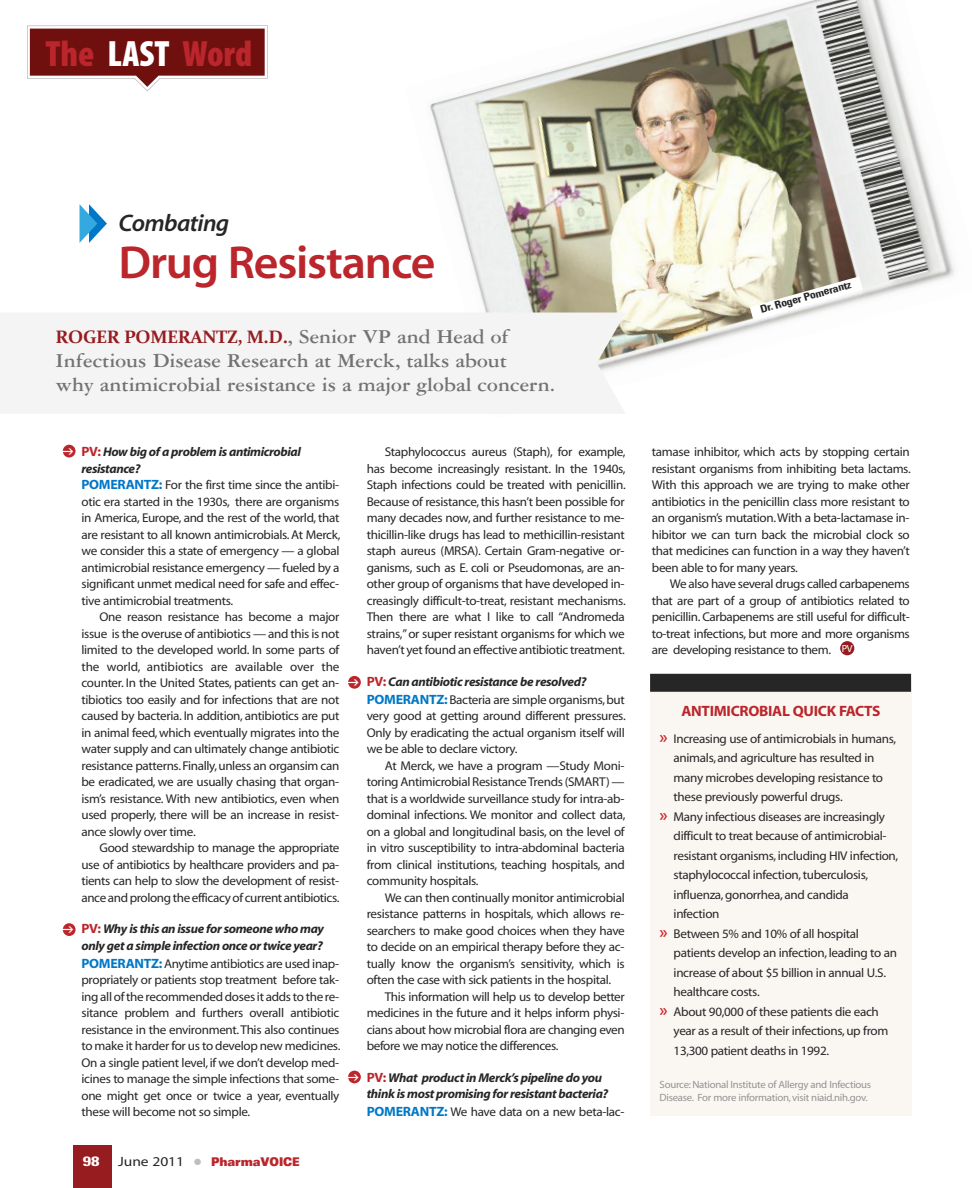
<style>
.page{position:relative;width:972px;height:1188px;background:#fff}
.page>*{position:absolute;margin:0;border:0;box-sizing:border-box;transform-origin:0 0}
.t1{font:46.5px "Myriad MM 565 wt 600 wd";letter-spacing:-.025em;color:#bb262c}
.t2{font:36.75px "Myriad MM 830 wt 300 wd";color:#bb262c}
.t3{font:24px "Myriad MM It 565 wt 600 wd";letter-spacing:-.025em;color:#272627}
.t4{font:700 21px/24px "Garamond Three";color:#737272}
.t5{font:700 18px "Constantia";letter-spacing:-.025em;color:#961c20}
.t6{font:15px "Myriad MM 700 wt 600 wd";letter-spacing:-.02em;color:#bb262c}
.t7{font:700 condensed 13.5px "Univers";color:#fff;scale:1.4 1}
.t8{font:12.75px/16.5px "Myriad MM 400 wt 600 wd";letter-spacing:-.025em;color:#272627;text-align:justify}
.t9{font:12.75px/16.5px "Myriad MM It 700 wt 600 wd";letter-spacing:-.03em;color:#272627}
.t10{font:900 expanded 12px "Univers";letter-spacing:-.01em;color:#bb262c;scale:.75 1}
.t11{font:10.5px/13.5px "Myriad MM 400 wt 600 wd";letter-spacing:-.025em;color:#939393}
.t12{font:700 condensed 10.5px "Univers";color:#272627;scale:1.15 1}
.s1{color:#fff}
.s2{font-family:"Garamond Three";font-size:21px;color:#737272}
.s3{font-family:"Myriad MM 700 wt 600 wd";font-size:13.5px;color:#bb262c}
.s4{font-family:"Myriad MM 700 wt 600 wd";font-size:13.5px;color:#0078c7}
.s5{font-family:"Myriad MM 400 wt 600 wd";font-weight:400;font-stretch:normal;font-size:13.5px;color:#272627}
.s6{color:#bebebe}
.s7{font-family:"Myriad MM 565 wt 600 wd";font-size:18px;color:#cc262b}
</style>
<div class="page">
<img style="left:429px;top:0;width:525px;height:365px">
<div style="left:73px;top:1145px;width:39px;height:43px;background:#961c20"></div>
<svg style="left:27px;top:25px;width:241px;height:66px"></svg>
<div style="left:840px;top:641px;width:14px;height:14px;background:#961c20;border-radius:50%"></div>
<svg style="left:348px;top:676px;width:13px;height:13px"></svg>
<svg style="left:80px;top:204px;width:27px;height:39px"></svg>
<div style="left:63px;top:445px;width:13px;height:12px;background:#bb262c;border-radius:50%"></div>
<div style="left:0;top:313px;width:626px;height:100px;background:#f4f4f4"></div>
<svg style="left:63px;top:923px;width:13px;height:13px"></svg>
<svg style="left:348px;top:1071px;width:13px;height:12px"></svg>
<div style="left:650px;top:681px;width:261px;height:434px;background:#faf7f3"></div>
<div style="left:650px;top:674px;width:261px;height:18px;background:#272627"></div>
<svg style="left:750px;top:276px;width:113px;height:44px"></svg>
<svg style="left:348px;top:679px;width:11px;height:7px"></svg>
<svg style="left:62px;top:927px;width:11px;height:6px"></svg>
<svg style="left:348px;top:1074px;width:11px;height:6px"></svg>
<h2 class="t2" style="left:46px;top:40px;width:208px">The <span class="s1">LAST</span> Word</h2>
<h3 class="t3" style="left:119px;top:214px;width:112px">Combating</h3>
<h1 class="t1" style="left:119px;top:245px;width:319px">Drug Resistance</h1>
<h3 class="t5" style="left:56px;top:326px;width:455px">ROGER POMERANTz, M.D.<span class="s2">, Senior VP and Head of</span></h3>
<h3 class="t4" style="left:56px;top:351px;width:501px">Infectious Disease Research at Merck, talks about<br>why antimicrobial resistance is a major global concern.</h3>
<p class="t9" style="left:81px;top:445px;width:221px"><span class="s3">PV:</span> How big of a problem is antimicrobial resistance?</p>
<p class="t8" style="left:81px;top:478px;width:260px"><span class="s4">POMERANTZ:</span> For the first time since the antibi&shy;otic era started in the 1930s, there are organisms in America, Europe, and the rest of the world, that are resistant to all known antimicrobials.At Merck, we consider this a state of emergency — a global antimicrobial resistance emergency — fueled by a significant unmet medical need for safe and effec&shy;tive antimicrobial treatments.</p>
<p class="t8" style="left:81px;top:610px;width:260px;text-indent:18px">One reason resistance has become a major issue is the overuse of antibiotics — and this is not limited to the developed world. In some parts of the world, antibiotics are available over the counter. In the United States, patients can get an&shy;tibiotics too easily and for infections that are not caused by bacteria. In addition, antibiotics are put in animal feed, which eventually migrates into the water supply and can ultimately change antibiotic resistance patterns.Finally,unless an organsim can be eradicated, we are usually chasing that organ&shy;ism’s resistance. With new antibiotics, even when used properly, there will be an increase in resist&shy;ance slowly over time.</p>
<p class="t8" style="left:81px;top:841px;width:260px;text-indent:18px">Good stewardship to manage the appropriate use of antibiotics by healthcare providers and pa&shy;tients can help to slow the development of resist&shy;anceandprolongtheefficacyof current antibiotics.</p>
<p class="t9" style="left:81px;top:922px;width:244px"><span class="s3">PV:</span> Why is this an issue for someone who may only get a simple infection once or twice year?</p>
<p class="t8" style="left:81px;top:956px;width:260px"><span class="s4">POMERANTZ:</span>Anytime antibiotics are used inap&shy;propriately or patients stop treatment before tak&shy;ing all of the recommended doses it adds to the re&shy;sitance problem and furthers overall antibiotic resistance in the environment.This also continues to make it harder for us to develop new medicines.<br>On a single patient level,if we don’t develop med&shy;icines to manage the simple infections that some&shy;one might get once or twice a year, eventually these will become not so simple.</p>
<p class="t7" style="left:83px;top:1156px;width:13px">98</p>
<p class="t10" style="left:118px;top:1157px;width:244px"><span class="s5">June 2011</span> <span class="s6">●</span> PharmaVOICE</p>
<p class="t8" style="left:367px;top:445px;width:260px;text-indent:18px">Staphylococcus aureus (Staph), for example, has become increasingly resistant. In the 1940s, Staph infections could be treated with penicillin.<br>Because of resistance,this hasn’t been possible for many decades now, and further resistance to me&shy;thicillin-like drugs has lead to methicillin-resistant staph aureus (MRSA). Certain Gram-negative or&shy;ganisms, such as E. coli or Pseudomonas, are an&shy;other group of organisms that have developed in&shy;creasingly difficult-to-treat, resistant mechanisms.<br>Then there are what I like to call “Andromeda strains,”or super resistant organisms for which we haven’t yet found an effective antibiotic treatment.</p>
<p class="t9" style="left:367px;top:674px;width:221px"><span class="s3">PV:</span> Can antibiotic resistance be resolved?</p>
<p class="t8" style="left:367px;top:692px;width:260px"><span class="s4">POMERANTZ:</span>Bacteria are simple organisms,but very good at getting around different pressures.<br>Only by eradicating the actual organism itself will we be able to declare victory.</p>
<p class="t8" style="left:367px;top:758px;width:260px;text-indent:18px">At Merck, we have a program —Study Moni&shy;toring Antimicrobial ResistanceTrends (SMART) — that is a worldwide surveillance study for intra-ab&shy;dominal infections. We monitor and collect data, on a global and longitudinal basis, on the level of in vitro susceptibility to intra-abdominal bacteria from clinical institutions, teaching hospitals, and community hospitals.</p>
<p class="t8" style="left:367px;top:890px;width:260px;text-indent:18px">We can then continually monitor antimicrobial resistance patterns in hospitals, which allows re&shy;searchers to make good choices when they have to decide on an empirical therapy before they ac&shy;tually know the organism’s sensitivity, which is often the case with sick patients in the hospital.</p>
<p class="t8" style="left:367px;top:989px;width:260px;text-indent:18px">This information will help us to develop better medicines in the future and it helps inform physi&shy;cians about how microbial flora are changing even before we may notice the differences.</p>
<p class="t9" style="left:367px;top:1070px;width:243px"><span class="s3">PV:</span> What product in Merck’s pipeline do you think is most promising for resistant bacteria?</p>
<p class="t8" style="left:367px;top:1105px;width:259px"><span class="s4">POMERANTZ:</span> We have data on a new beta-lac-</p>
<p class="t12" style="left:760px;top:306px;width:83px;rotate:-16deg">Dr. Roger Pomerantz</p>
<p class="t8" style="left:652px;top:445px;width:260px">tamase inhibitor, which acts by stopping certain resistant organisms from inhibiting beta lactams.<br>With this approach we are trying to make other antibiotics in the penicillin class more resistant to an organism’s mutation.With a beta-lactamase in&shy;hibitor we can turn back the microbial clock so that medicines can function in a way they haven’t been able to for many years.</p>
<p class="t8" style="left:652px;top:577px;width:260px;text-indent:18px">We also have several drugs called carbapenems that are part of a group of antibiotics related to penicillin. Carbapenems are still useful for difficult&shy;to-treat infections, but more and more organisms are developing resistance to them. <sup>PV</sup></p>
<p class="t6" style="left:681px;top:705px;width:201px">ANTIMICROBIAL QUICK FACTS</p>
<p class="t8" style="left:660px;top:731px;width:238px"><span class="s7">»</span> Increasing use of antimicrobials in humans,</p>
<p class="t8" style="left:674px;top:751px;width:202px">animals,and agriculture has resulted in</p>
<p class="t8" style="left:674px;top:770px;width:211px">many microbes developing resistance to</p>
<p class="t8" style="left:674px;top:790px;width:171px">these previously powerful drugs.</p>
<p class="t8" style="left:660px;top:809px;width:227px"><span class="s7">»</span> Many infectious diseases are increasingly</p>
<p class="t8" style="left:674px;top:829px;width:214px">difficult to treat because of antimicrobial-</p>
<p class="t8" style="left:674px;top:848px;width:226px">resistant organisms,including HIV infection,</p>
<p class="t8" style="left:674px;top:868px;width:196px">staphylococcal infection,tuberculosis,</p>
<p class="t8" style="left:674px;top:887px;width:177px">influenza,gonorrhea,and candida</p>
<p class="t8" style="left:674px;top:907px;width:47px">infection</p>
<p class="t8" style="left:660px;top:926px;width:201px"><span class="s7">»</span> Between 5% and 10% of all hospital</p>
<p class="t8" style="left:674px;top:946px;width:225px">patients develop an infection,leading to an</p>
<p class="t8" style="left:674px;top:965px;width:214px">increase of about $5 billion in annual U.S.</p>
<p class="t8" style="left:674px;top:985px;width:88px">healthcare costs.</p>
<p class="t8" style="left:660px;top:1004px;width:221px"><span class="s7">»</span> About 90,000 of these patients die each</p>
<p class="t8" style="left:674px;top:1024px;width:216px">year as a result of their infections,up from</p>
<p class="t8" style="left:674px;top:1043px;width:157px">13,300 patient deaths in 1992.</p>
<p class="t11" style="left:660px;top:1078px;width:213px">Source:National Institute of Allergy and Infectious<br>Disease. For more information,visit niaid.nih.gov.</p>
</div>
